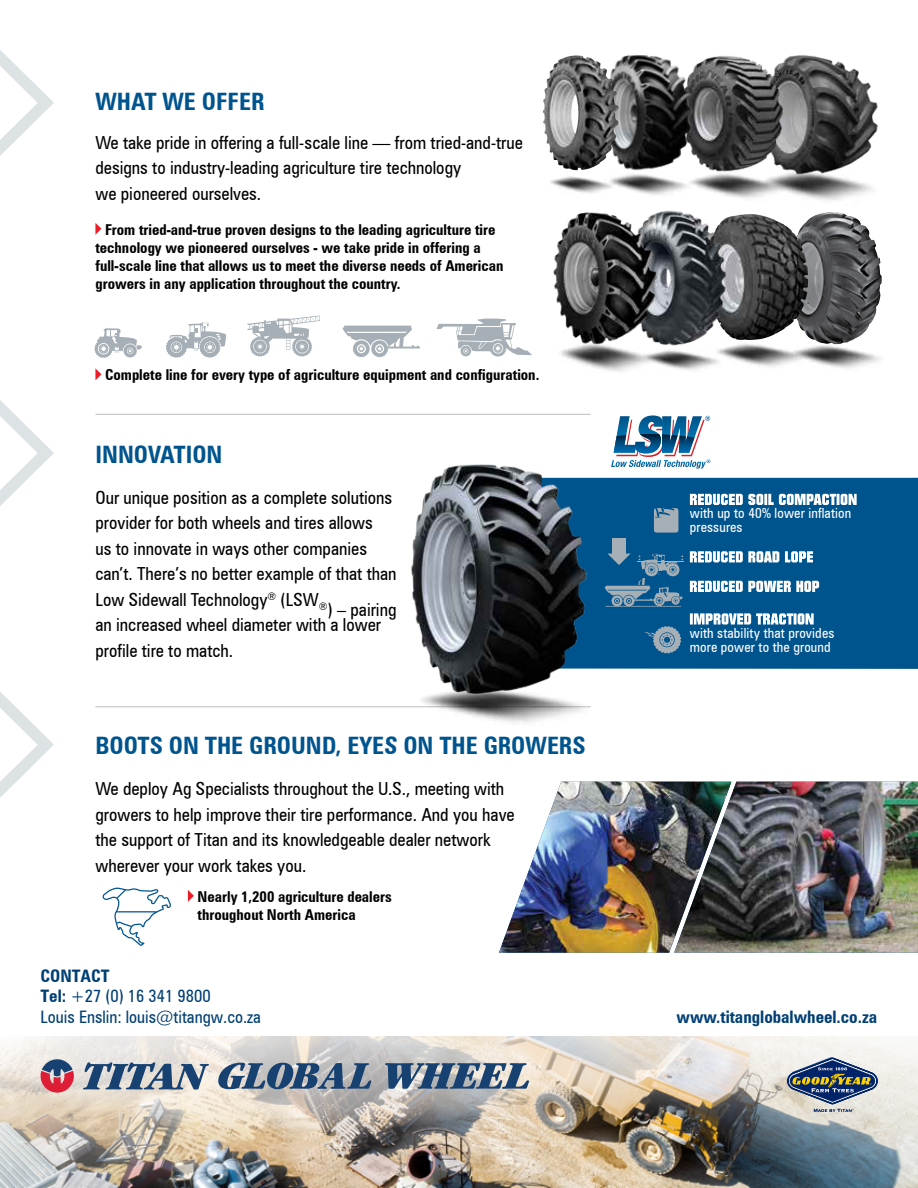
<style>
.page{position:relative;width:918px;height:1188px;background:#fff}
.page>*{position:absolute;margin:0;border:0;box-sizing:border-box;transform-origin:0 0}
.t1{font:700 condensed 24px "Zurich BT";color:#00548e}
.t2{font:condensed 18px/25.5px "Zurich BT";color:#000}
.t3{font:condensed 17.25px/20.7px "Zurich BT";color:#003f74}
.t4{font:700 condensed 17.25px "Zurich BT";color:#003f74}
.t5{font:700 condensed 15px/18px "Zurich BT";color:#000}
.t6{font:condensed 13.95px/14px "Zurich BT";letter-spacing:.01em;color:#fff}
.s1{font-weight:700}
</style>
<div class="page">
<svg style="left:0;top:890px;width:283px;height:298px"></svg>
<img style="left:283px;top:1036px;width:635px;height:152px">
<svg style="left:23px;top:1015px;width:532px;height:118px"></svg>
<svg style="left:41px;top:1059px;width:33px;height:34px"></svg>
<svg style="left:83px;top:1062px;width:126px;height:28px;background:#8696a8"></svg>
<svg style="left:218px;top:1063px;width:153px;height:26px;background:#697e97"></svg>
<svg style="left:385px;top:1063px;width:144px;height:26px;background:#697f97"></svg>
<svg style="left:787px;top:1058px;width:91px;height:54px;background:#87919a"></svg>
<img style="left:816px;top:344px;width:65px;height:25px">
<img style="left:800px;top:216px;width:82px;height:128px">
<hr style="left:95px;top:706px;width:496px;height:1px;background:#bcbec0">
<hr style="left:95px;top:414px;width:496px;height:1px;background:#bcbec0">
<svg style="left:0;top:50px;width:54px;height:106px"></svg>
<svg style="left:0;top:692px;width:54px;height:106px"></svg>
<svg style="left:0;top:400px;width:54px;height:106px"></svg>
<svg style="left:188px;top:890px;width:6px;height:12px"></svg>
<img style="left:731px;top:782px;width:187px;height:171px">
<img style="left:499px;top:782px;width:232px;height:171px">
<svg style="left:103px;top:888px;width:68px;height:58px"></svg>
<svg style="left:611px;top:415px;width:99px;height:54px"></svg>
<div style="left:593px;top:478px;width:325px;height:191px;background:#00548e"></div>
<svg style="left:644px;top:626px;width:37px;height:27px"></svg>
<div style="left:654px;top:508px;width:24px;height:25px;background:#a5afb5;border-radius:3px"></div>
<svg style="left:654px;top:493px;width:24px;height:25px"></svg>
<hr style="left:637px;top:561px;width:47px;height:1px;background:#a5afb5">
<div style="left:612px;top:539px;width:14px;height:16px;background:#a5afb5"></div>
<svg style="left:605px;top:554px;width:78px;height:53px;background:#3a749b"></svg>
<svg style="left:95px;top:328px;width:47px;height:30px"></svg>
<svg style="left:437px;top:319px;width:95px;height:38px"></svg>
<svg style="left:247px;top:316px;width:73px;height:41px"></svg>
<svg style="left:343px;top:326px;width:77px;height:31px"></svg>
<svg style="left:166px;top:322px;width:60px;height:36px"></svg>
<svg style="left:95px;top:368px;width:6px;height:12px"></svg>
<svg style="left:95px;top:223px;width:6px;height:12px"></svg>
<img style="left:730px;top:324px;width:86px;height:43px">
<img style="left:730px;top:214px;width:70px;height:126px">
<img style="left:653px;top:354px;width:77px;height:17px">
<img style="left:653px;top:210px;width:77px;height:144px">
<img style="left:561px;top:346px;width:92px;height:26px">
<img style="left:553px;top:210px;width:107px;height:136px">
<img style="left:741px;top:175px;width:132px;height:41px">
<img style="left:787px;top:55px;width:91px;height:120px">
<img style="left:669px;top:152px;width:127px;height:60px">
<img style="left:695px;top:56px;width:92px;height:119px">
<img style="left:621px;top:156px;width:78px;height:50px">
<img style="left:611px;top:55px;width:84px;height:118px">
<img style="left:550px;top:162px;width:71px;height:32px">
<img style="left:543px;top:55px;width:68px;height:115px">
<img style="left:386px;top:659px;width:221px;height:64px">
<img style="left:399px;top:464px;width:194px;height:252px">
<svg style="left:690px;top:494px;width:167px;height:11px"></svg>
<svg style="left:690px;top:551px;width:123px;height:11px"></svg>
<svg style="left:690px;top:581px;width:129px;height:11px"></svg>
<svg style="left:690px;top:613px;width:124px;height:12px"></svg>
<h1 class="t1" style="left:95px;top:87px;width:171px">WHAT WE OFFER</h1>
<p class="t2" style="left:95px;top:129px;width:429px">We take pride in offering a full-scale line — from tried-and-true designs to industry-leading agriculture tire technology<br>we pioneered ourselves.</p>
<p class="t5" style="left:95px;top:220px;width:410px;text-indent:10px">From tried-and-true proven designs to the leading agriculture tire technology we pioneered ourselves - we take pride in offering a full-scale line that allows us to meet the diverse needs of American growers in any application throughout the country.</p>
<p class="t5" style="left:105px;top:366px;width:436px">Complete line for every type of agriculture equipment and configuration.</p>
<h1 class="t1" style="left:95px;top:440px;width:129px">INNOVATION</h1>
<p class="t2" style="left:95px;top:485px;width:303px">Our unique position as a complete solutions provider for both wheels and tires allows<br>us to innovate in ways other companies can’t. There’s no better example of that than Low Sidewall Technology<sup>®</sup> (LSW<sub>®</sub>) – pairing an increased wheel diameter with a lower profile tire to match.</p>
<h1 class="t1" style="left:95px;top:731px;width:492px">BOOTS ON THE GROUND, EYES ON THE GROWERS</h1>
<p class="t2" style="left:95px;top:776px;width:421px">We deploy Ag Specialists throughout the U.S., meeting with growers to help improve their tire performance. And you have the support of Titan and its knowledgeable dealer network wherever your work takes you.</p>
<p class="t5" style="left:198px;top:887px;width:196px">Nearly 1,200 agriculture dealers throughout North America</p>
<p class="t3" style="left:41px;top:965px;width:222px"><span class="s1">CONTACT<br>Tel:</span> +27 (0) 16 341 9800<br>Louis Enslin: louis@titangw.co.za</p>
<p class="t6" style="left:690px;top:506px;width:163px">with up to 40% lower inflation pressures</p>
<p class="t6" style="left:690px;top:626px;width:146px">with stability that provides more power to the ground</p>
<p class="t4" style="left:676px;top:1006px;width:202px">www.titanglobalwheel.co.za</p>
</div>
